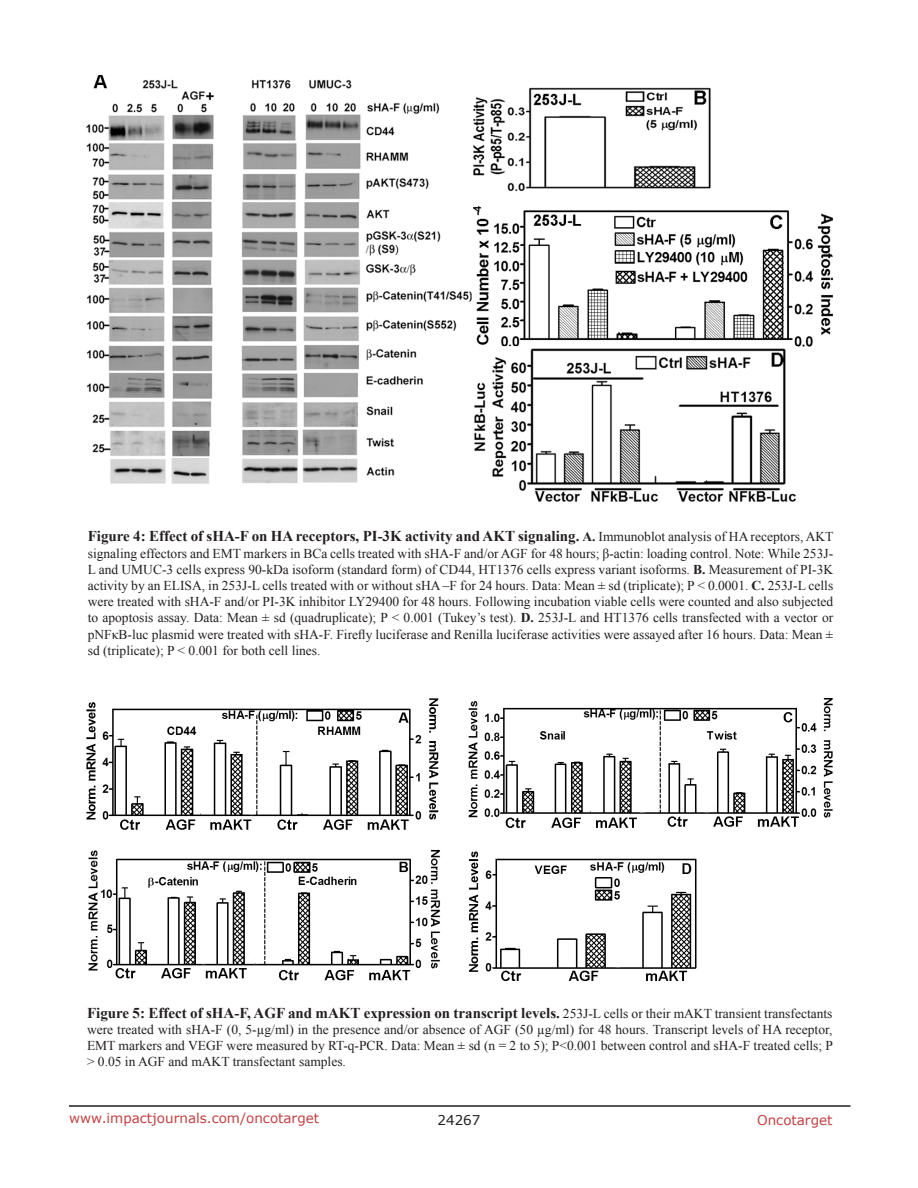
<style>
.page{position:relative;width:918px;height:1188px;background:#fff}
.page>*{position:absolute;margin:0;border:0;box-sizing:border-box;transform-origin:0 0}
.figuretext{font:700 15px "Times New Roman";color:#231f20}
.figuretext-2{font:13.5px/16.2px "Times New Roman";color:#231f20;text-align:justify}
.t1{font:13.5px "Verdana";color:#c24141}
.t2{font:13.5px "Verdana";color:#231f20}
.s1{font-size:13.5px}
.s2{font-weight:400;font-size:13.5px}
.s3{font-weight:700}
</style>
<div class="page">
<hr style="left:69px;top:1105px;width:781px;height:2px;background:#231f20">
<img style="left:87px;top:75px;width:746px;height:427px">
<img style="left:87px;top:699px;width:746px;height:281px">
<p class="figuretext" style="left:88px;top:525px;width:747px">Figure 4: Effect of sHA-F on HA receptors, PI-3K activity and AKT signaling. <span class="s1">A.</span> <span class="s2">Immunoblot analysis of HA receptors, AKT</span></p>
<p class="figuretext-2" style="left:88px;top:544px;width:747px">signaling effectors and EMT markers in BCa cells treated with sHA-F and/or AGF for 48 hours; β-actin: loading control. Note: While 253J-L and UMUC-3 cells express 90-kDa isoform (standard form) of CD44, HT1376 cells express variant isoforms. <span class="s3">B.</span> Measurement of PI-3K activity by an ELISA, in 253J-L cells treated with or without sHA –F for 24 hours. Data: Mean ± sd (triplicate); P &lt; 0.0001. <span class="s3">C.</span> 253J-L cells were treated with sHA-F and/or PI-3K inhibitor LY29400 for 48 hours. Following incubation viable cells were counted and also subjected to apoptosis assay. Data: Mean ± sd (quadruplicate); P &lt; 0.001 (Tukey’s test). <span class="s3">D.</span> 253J-L and HT1376 cells transfected with a vector or pNFκΒ-luc plasmid were treated with sHA-F. Firefly luciferase and Renilla luciferase activities were assayed after 16 hours. Data: Mean ± sd (triplicate); P &lt; 0.001 for both cell lines.</p>
<p class="figuretext" style="left:87px;top:1002px;width:747px">Figure 5: Effect of sHA-F, AGF and mAKT expression on transcript levels. <span class="s2">253J-L cells or their mAKT transient transfectants</span></p>
<p class="figuretext-2" style="left:87px;top:1021px;width:748px">were treated with sHA-F (0, 5-µg/ml) in the presence and/or absence of AGF (50 µg/ml) for 48 hours. Transcript levels of HA receptor, EMT markers and VEGF were measured by RT-q-PCR. Data: Mean ± sd (n = 2 to 5); P&lt;0.001 between control and sHA-F treated cells; P &gt; 0.05 in AGF and mAKT transfectant samples.</p>
<p class="t1" style="left:69px;top:1109px;width:252px">www.impactjournals.com/oncotarget</p>
<p class="t2" style="left:438px;top:1111px;width:44px">24267</p>
<p class="t1" style="left:757px;top:1111px;width:77px">Oncotarget</p>
</div>
